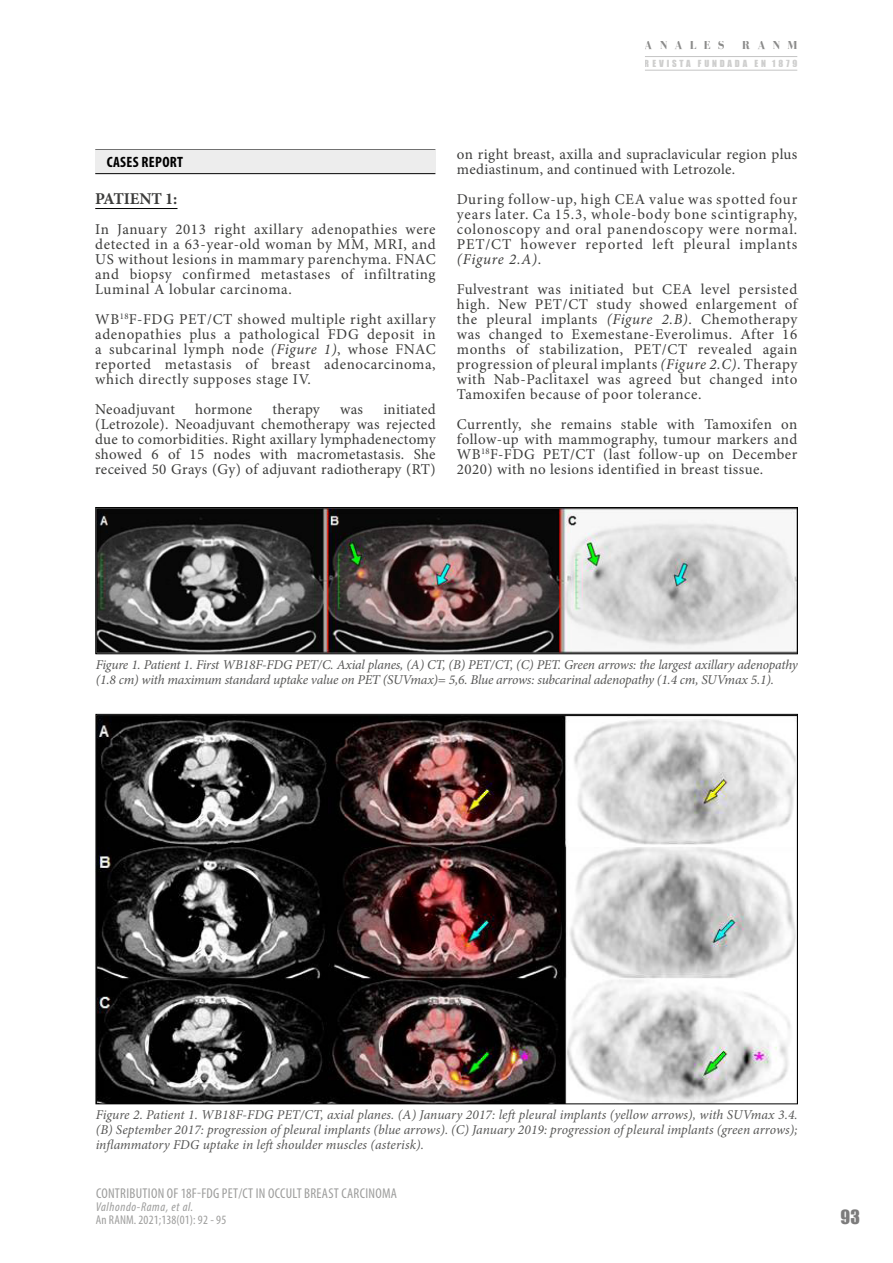
<style>
.page{position:relative;width:893px;height:1263px;background:#fff}
.page>*{position:absolute;margin:0;border:0;box-sizing:border-box;transform-origin:0 0}
.t1{font:18px "Impact";color:#7c7b7b}
.Titulillos{font:700 16.5px "Minion Pro";letter-spacing:-.01em;color:#3c3c3b}
.Anales{font:15px/15px "Minion Pro";letter-spacing:.03em;color:#3c3c3b;text-align:justify}
.Anales-2{font:15px "Minion Pro";letter-spacing:.01em;color:#3c3c3b}
.t2{font:700 condensed 15px "Myriad Pro";letter-spacing:.02em;color:#000}
.t3{font:condensed 14.25px "Myriad Pro";letter-spacing:.02em;color:#9d9d9c}
.t4{font:italic 13.5px/15px "Minion Pro";letter-spacing:-.015em;color:#575756}
.t5{font:condensed 12.75px "Myriad Pro";letter-spacing:.01em;color:#9d9d9c}
.t6{font:italic condensed 12.75px "Myriad Pro";letter-spacing:.05em;color:#9d9d9c}
.t7{font:700 12px "Bodoni FLF";letter-spacing:.6em;color:#3c3c3b}
.t8{font:9px "Impact";letter-spacing:.315em;color:#9d9d9c}
.s1{font-style:italic}
</style>
<div class="page">
<hr style="left:645px;top:56px;width:152px;height:1px;background:#9d9d9c">
<hr style="left:645px;top:70px;width:152px;height:1px;background:#9d9d9c">
<hr style="left:95px;top:208px;width:82px;height:1px;background:#000">
<img style="left:98px;top:509px;width:698px;height:143px">
<div style="left:96px;top:507px;width:702px;height:147px;border:1px solid #000"></div>
<img style="left:98px;top:716px;width:698px;height:386px">
<hr style="left:95px;top:173px;width:340px;height:1px;background:#000">
<div style="left:95px;top:150px;width:340px;height:23px;background:#ededed"></div>
<p class="t7" style="left:645px;top:39px;width:81px">ANALES</p>
<p class="t7" style="left:742px;top:39px;width:57px">RANM</p>
<p class="t8" style="left:645px;top:56px;width:154px">REVISTA FUNDADA EN 1879</p>
<p class="t2" style="left:107px;top:153px;width:78px">CASES REPORT</p>
<p class="Titulillos" style="left:95px;top:187px;width:84px">PATIENT 1:</p>
<p class="Anales" style="left:95px;top:222px;width:342px">In January 2013 right axillary adenopathies were detected in a 63-year-old woman by MM, MRI, and US without lesions in mammary parenchyma. FNAC and biopsy confirmed metastases of infiltrating Luminal A lobular carcinoma.</p>
<p class="Anales" style="left:95px;top:312px;width:342px">WB<sup>18</sup>F-FDG PET/CT showed multiple right axillary adenopathies plus a pathological FDG deposit in a subcarinal lymph node <span class="s1">(Figure 1)</span>, whose FNAC reported metastasis of breast adenocarcinoma, which directly supposes stage IV.</p>
<p class="Anales-2" style="left:95px;top:399px;width:81px">Neoadjuvant</p>
<p class="Anales" style="left:195px;top:402px;width:59px">hormone</p>
<p class="Anales" style="left:273px;top:402px;width:49px">therapy</p>
<p class="Anales" style="left:340px;top:402px;width:24px">was</p>
<p class="Anales" style="left:95px;top:402px;width:342px;text-indent:288px">initiated (Letrozole). Neoadjuvant chemotherapy was rejected due to comorbidities. Right axillary lymphadenectomy showed 6 of 15 nodes with macrometastasis. She received 50 Grays (Gy) of adjuvant radiotherapy (RT)</p>
<p class="Anales" style="left:457px;top:147px;width:342px">on right breast, axilla and supraclavicular region plus mediastinum, and continued with Letrozole.</p>
<p class="Anales" style="left:457px;top:192px;width:342px">During follow-up, high CEA value was spotted four years later. Ca 15.3, whole-body bone scintigraphy, colonoscopy and oral panendoscopy were normal.<br>PET/CT however reported left pleural implants <span class="s1">(Figure 2.A)</span>.</p>
<p class="Anales" style="left:457px;top:282px;width:342px">Fulvestrant was initiated but CEA level persisted high. New PET/CT study showed enlargement of the pleural implants <span class="s1">(Figure 2.B)</span>. Chemotherapy was changed to Exemestane-Everolimus. After 16 months of stabilization, PET/CT revealed again progression of pleural implants <span class="s1">(Figure 2.C)</span>. Therapy with Nab-Paclitaxel was agreed but changed into Tamoxifen because of poor tolerance.</p>
<p class="Anales" style="left:457px;top:417px;width:342px">Currently, she remains stable with Tamoxifen on follow-up with mammography, tumour markers and WB<sup>18</sup>F-FDG PET/CT (last follow-up on December 2020) with no lesions identified in breast tissue.</p>
<p class="t4" style="left:96px;top:657px;width:703px">Figure 1. Patient 1. First WB18F-FDG PET/C. Axial planes, (A) CT, (B) PET/CT, (C) PET. Green arrows: the largest axillary adenopathy (1.8 cm) with maximum standard uptake value on PET (SUVmax)= 5,6. Blue arrows: subcarinal adenopathy (1.4 cm, SUVmax 5.1).</p>
<p class="t4" style="left:96px;top:1107px;width:704px;text-align:justify">Figure 2. Patient 1. WB18F-FDG PET/CT, axial planes. (A) January 2017: left pleural implants (yellow arrows), with SUVmax 3.4. (B) September 2017: progression of pleural implants (blue arrows). (C) January 2019: progression of pleural implants (green arrows); inflammatory FDG uptake in left shoulder muscles (asterisk).</p>
<p class="t3" style="left:96px;top:1184px;width:302px">CONTRIBUTION OF 18F-FDG PET/CT IN OCCULT BREAST CARCINOMA</p>
<p class="t6" style="left:96px;top:1199px;width:99px">Valhondo-Rama, et al.</p>
<p class="t5" style="left:96px;top:1212px;width:132px">An RANM. 2021;138(01): 92 - 95</p>
<p class="t1" style="left:840px;top:1203px;width:21px">93</p>
</div>
